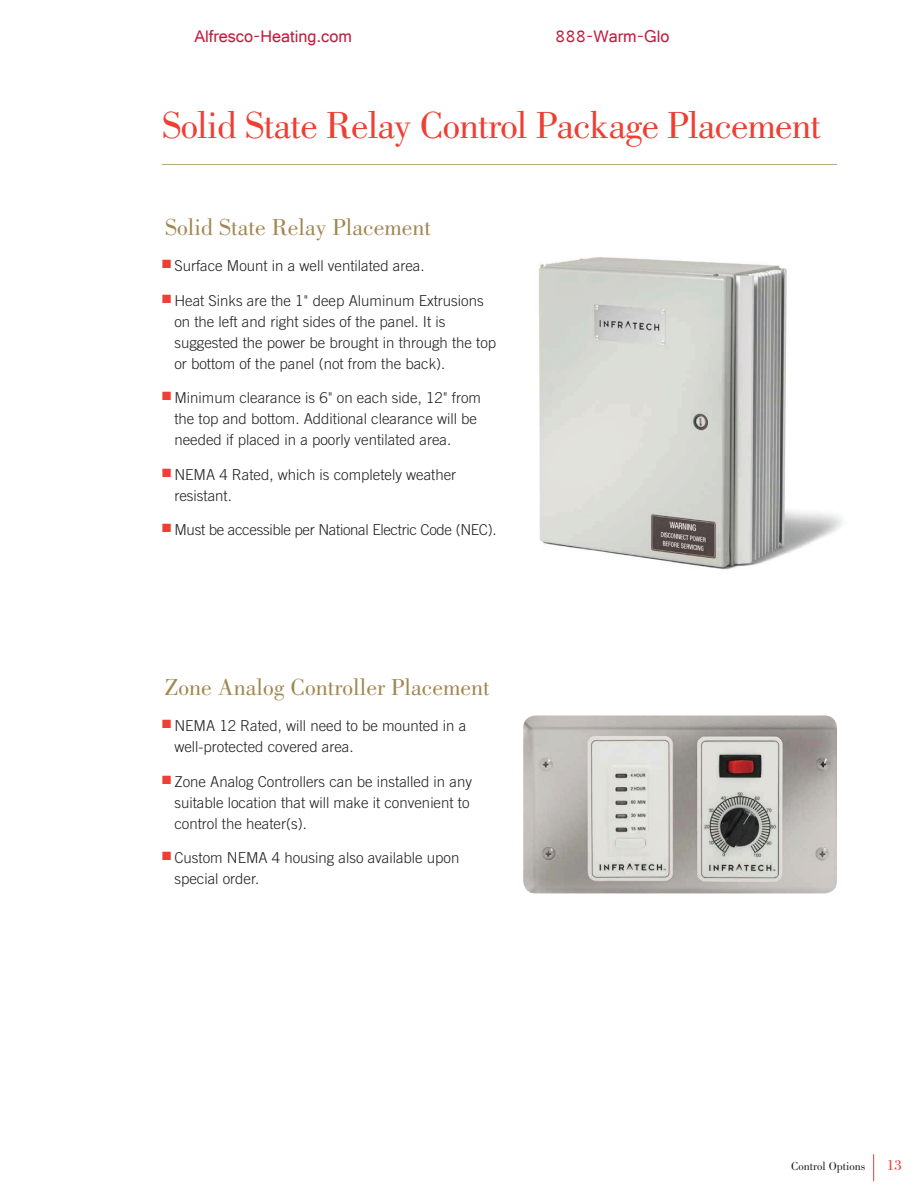
<style>
.page{position:relative;width:918px;height:1188px;background:#fff}
.page>*{position:absolute;margin:0;border:0;box-sizing:border-box;transform-origin:0 0}
.t1{font:39px "Bodoni";letter-spacing:-.02em;color:#ee3f34}
.t2{font:24px "Bodoni";color:#a18751}
.t3{font:18px "Raavi";color:#c11e3f}
.t4{font:300 15px/21px "Trade Gothic";color:#231f20}
.t5{font:300 15px "Trade Gothic";letter-spacing:-.02em;color:#231f20}
.t6{font:15px "Bodoni";color:#ee3f34}
.t7{font:12px "Bodoni";color:#231f20}
</style>
<div class="page">
<hr style="left:162px;top:164px;width:675px;height:1px;background:#baa780">
<svg style="left:873px;top:1154px;width:1px;height:27px"></svg>
<img style="left:539px;top:257px;width:304px;height:313px">
<img style="left:523px;top:716px;width:314px;height:177px;border-radius:12px">
<p class="t3" style="left:194px;top:25px;width:159px">Alfresco-Heating.com</p>
<p class="t3" style="left:555px;top:25px;width:116px">888-Warm-Glo</p>
<h1 class="t1" style="left:162px;top:111px;width:661px">Solid State Relay Control Package Placement</h1>
<h2 class="t2" style="left:165px;top:218px;width:267px">Solid State Relay Placement</h2>
<p class="t4" style="left:174px;top:256px;width:252px">Surface Mount in a well ventilated area.</p>
<p class="t4" style="left:174px;top:291px;width:323px">Heat Sinks are the 1" deep Aluminum Extrusions on the left and right sides of the panel. It is suggested the power be brought in through the top or bottom of the panel (not from the back).</p>
<p class="t4" style="left:174px;top:388px;width:308px">Minimum clearance is 6" on each side, 12" from the top and bottom. Additional clearance will be needed if placed in a poorly ventilated area.</p>
<p class="t4" style="left:174px;top:465px;width:283px">NEMA 4 Rated, which is completely weather resistant.</p>
<p class="t5" style="left:174px;top:524px;width:324px">Must be accessible per National Electric Code (NEC).</p>
<h2 class="t2" style="left:165px;top:678px;width:326px">Zone Analog Controller Placement</h2>
<p class="t4" style="left:174px;top:717px;width:293px">NEMA 12 Rated, will need to be mounted in a well-protected covered area.</p>
<p class="t4" style="left:174px;top:772px;width:299px">Zone Analog Controllers can be installed in any suitable location that will make it convenient to control the heater(s).</p>
<p class="t4" style="left:174px;top:849px;width:287px">Custom NEMA 4 housing also available upon special order.</p>
<p class="t7" style="left:791px;top:1162px;width:76px">Control Options</p>
<p class="t6" style="left:887px;top:1159px;width:16px">13</p>
</div>
